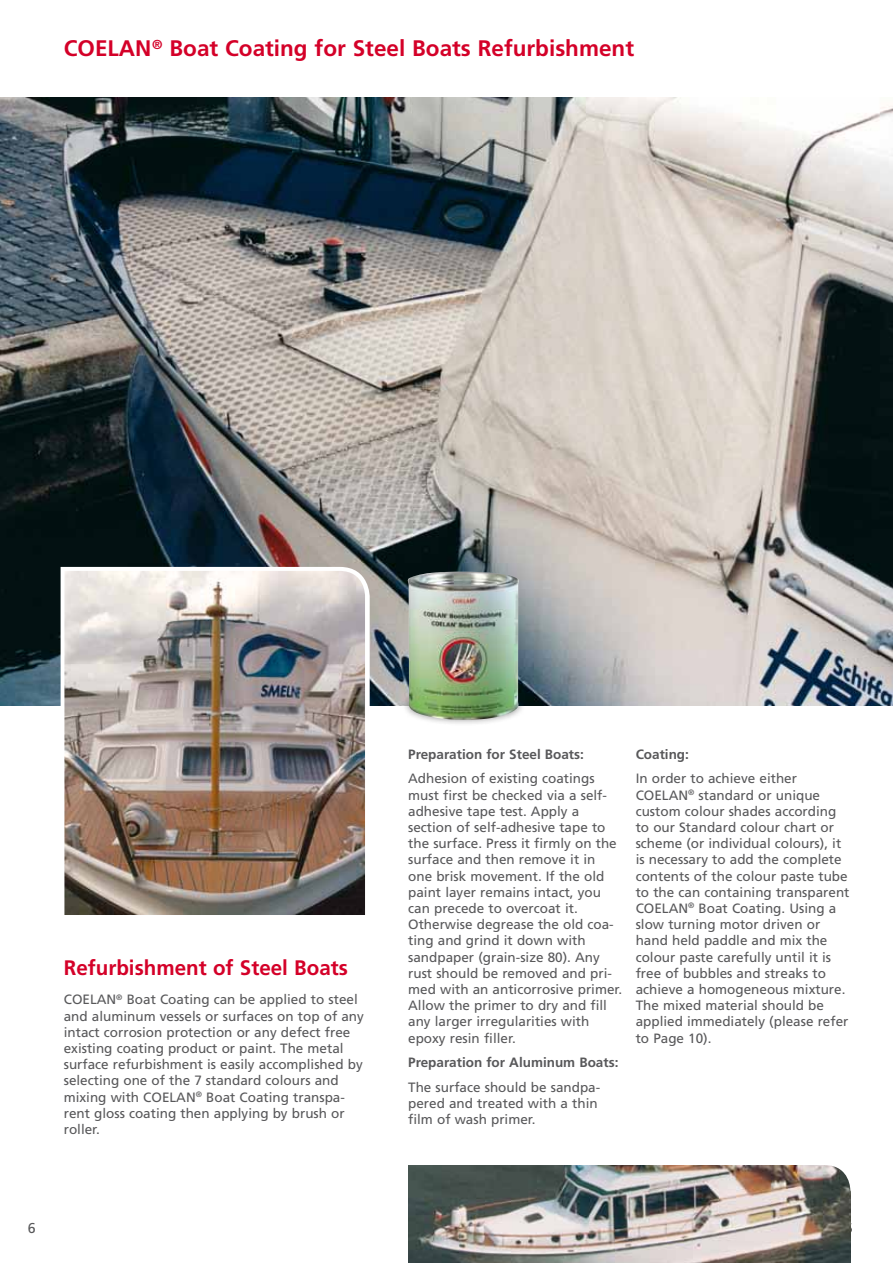
<style>
.page{position:relative;width:893px;height:1263px;background:#fff}
.page>*{position:absolute;margin:0;border:0;box-sizing:border-box;transform-origin:0 0}
.t1{font:700 22.5px "Frutiger LT";color:#d40028}
.t2{font:italic 900 22.5px "Frutiger";color:#d40028}
.t3{font:700 21px "Frutiger LT";color:#d40028}
.t4{font:14.25px "Frutiger";color:#58585a}
.t5{font:14.25px "Frutiger";color:#000}
.t6{font:13.5px/16.2px "Frutiger LT";color:#58585a}
.t7{font:700 13.5px "Frutiger LT";color:#58585a}
.t8{font:7.8px "Frutiger LT";color:#58585a}
</style>
<div class="page">
<img style="left:0;top:98px;width:893px;height:608px">
<img style="left:408px;top:1165px;width:442px;height:98px">
<svg style="left:825px;top:1165px;width:26px;height:26px"></svg>
<svg style="left:61px;top:567px;width:309px;height:139px"></svg>
<img style="left:64px;top:571px;width:301px;height:344px">
<div style="left:401px;top:684px;width:124px;height:42px;background:#000;opacity:.6"></div>
<img style="left:407px;top:572px;width:112px;height:149px">
<h1 class="t1" style="left:152px;top:35px;width:483px"><sup>®</sup> Boat Coating for Steel Boats Refurbishment</h1>
<h1 class="t2" style="left:64px;top:36px;width:95px">COELAN</h1>
<p class="t8" style="left:158px;top:46px;width:8px">®</p>
<h1 class="t2" style="left:186px;top:36px;width:208px">ootsbeschichtung</h1>
<h2 class="t3" style="left:64px;top:955px;width:286px">Refurbishment of Steel Boats</h2>
<p class="t6" style="left:64px;top:992px;width:302px">COELAN<sup>®</sup> Boat Coating can be applied to steel and aluminum vessels or surfaces on top of any intact corrosion protection or any defect free existing coating product or paint. The metal surface refurbishment is easily accomplished by selecting one of the 7 standard colours and mixing with COELAN<sup>®</sup> Boat Coating transpa&shy;rent gloss coating then applying by brush or roller.</p>
<p class="t7" style="left:408px;top:746px;width:177px">Preparation for Steel Boats:</p>
<p class="t6" style="left:408px;top:771px;width:216px">Adhesion of existing coatings must first be checked via a self&shy;adhesive tape test. Apply a section of self-adhesive tape to the surface. Press it firmly on the surface and then remove it in one brisk movement. If the old paint layer remains intact, you can precede to overcoat it.<br>Otherwise degrease the old coa&shy;ting and grind it down with sandpaper (grain-size 80). Any rust should be removed and pri&shy;med with an anticorrosive primer.<br>Allow the primer to dry and fill any larger irregularities with epoxy resin filler.</p>
<p class="t7" style="left:408px;top:1055px;width:212px">Preparation for Aluminum Boats:</p>
<p class="t6" style="left:408px;top:1079px;width:194px">The surface should be sandpa&shy;pered and treated with a thin film of wash primer.</p>
<p class="t7" style="left:636px;top:746px;width:55px">Coating:</p>
<p class="t6" style="left:636px;top:770px;width:215px">In order to achieve either<br>COELAN<sup>®</sup> standard or unique custom colour shades according to our Standard colour chart or scheme (or individual colours), it is necessary to add the complete contents of the colour paste tube to the can containing transparent<br>COELAN<sup>®</sup> Boat Coating. Using a slow turning motor driven or hand held paddle and mix the colour paste carefully until it is free of bubbles and streaks to achieve a homogeneous mixture.<br>The mixed material should be applied immediately (please refer to Page 10).</p>
<p class="t4" style="left:28px;top:1219px;width:9px">6</p>
<p class="t5" style="left:844px;top:1219px;width:9px">6</p>
</div>
